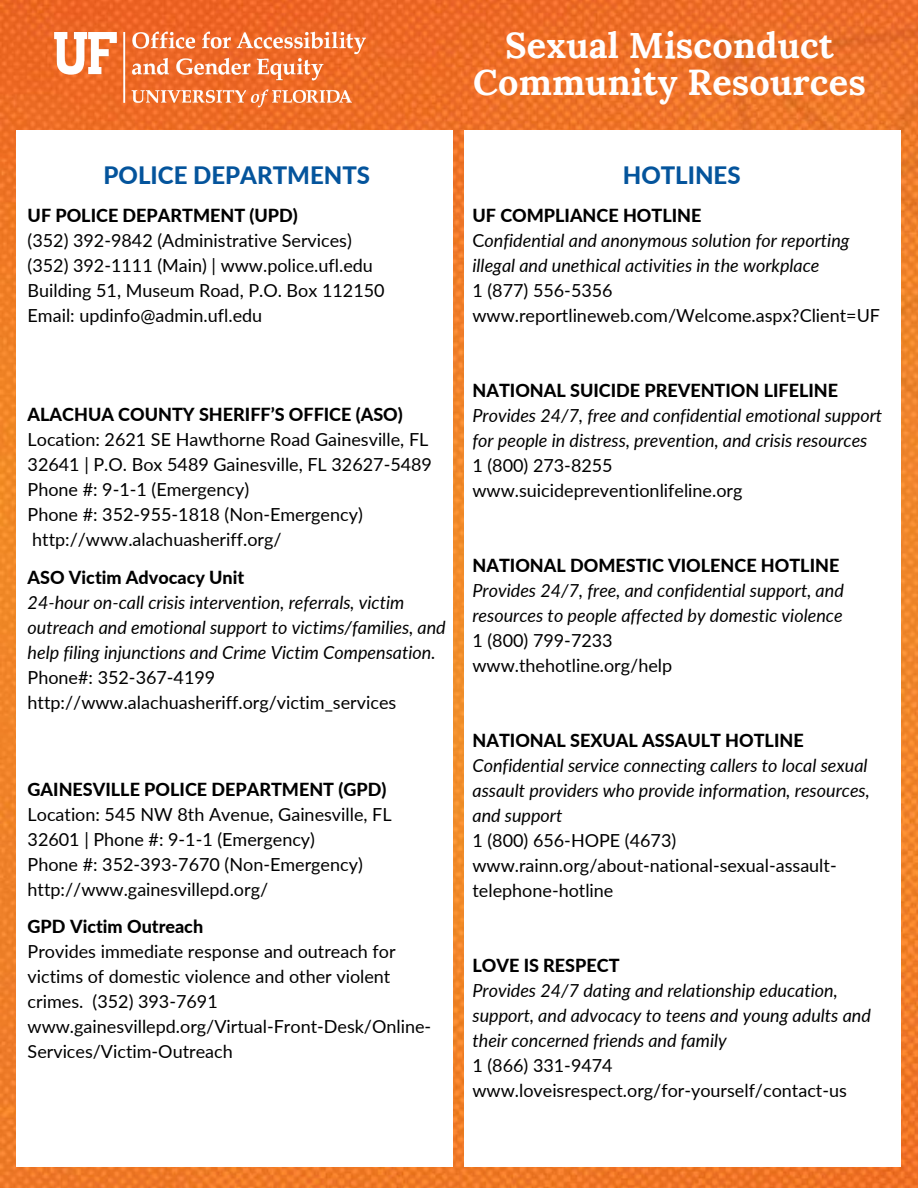
<style>
.page{position:relative;width:918px;height:1188px;background:#fff}
.page>*{position:absolute;margin:0;border:0;box-sizing:border-box;transform-origin:0 0}
.t1{font:700 36px/37.2px "Lora";letter-spacing:.005em;color:#fff;text-align:center}
.t2{font:800 24px "Lato";color:#04549c}
.t3{font:18px/25px "Lato";color:#000}
.t4{font:italic 18px/25px "Lato";color:#000}
.t5{font:800 18px "Lato";color:#000}
.s1{font-style:normal}
</style>
<div class="page">
<img style="left:0;top:0;width:918px;height:1188px">
<div style="left:17px;top:130px;width:436px;height:1036px;background:#fff"></div>
<div style="left:464px;top:130px;width:437px;height:1036px;background:#fff"></div>
<img style="left:42px;top:17px;width:342px;height:93px">
<p class="t2" style="left:104px;top:160px;width:268px">POLICE DEPARTMENTS</p>
<p class="t5" style="left:28px;top:204px;width:272px">UF POLICE DEPARTMENT (UPD)</p>
<p class="t3" style="left:28px;top:228px;width:326px">(352) 392-9842 (Administrative Services)</p>
<p class="t3" style="left:28px;top:253px;width:347px">(352) 392-1111 (Main) | www.police.ufl.edu</p>
<p class="t3" style="left:28px;top:278px;width:359px">Building 51, Museum Road, P.O. Box 112150</p>
<p class="t3" style="left:28px;top:303px;width:236px">Email: updinfo@admin.ufl.edu</p>
<p class="t5" style="left:28px;top:404px;width:377px">ALACHUA COUNTY SHERIFF’S OFFICE (ASO)</p>
<p class="t3" style="left:28px;top:427px;width:406px">Location: 2621 SE Hawthorne Road Gainesville, FL<br>32641 | P.O. Box 5489 Gainesville, FL 32627-5489</p>
<p class="t3" style="left:28px;top:477px;width:223px">Phone #: 9-1-1 (Emergency)</p>
<p class="t3" style="left:28px;top:502px;width:337px">Phone #: 352-955-1818 (Non-Emergency)</p>
<p class="t3" style="left:32px;top:527px;width:251px">http://www.alachuasheriff.org/</p>
<p class="t5" style="left:28px;top:566px;width:218px">ASO Victim Advocacy Unit</p>
<p class="t4" style="left:28px;top:589px;width:420px">24-hour on-call crisis intervention, referrals, victim outreach and emotional support to victims/families, and help filing injunctions and Crime Victim Compensation.<br><span class="s1">Phone#: 352-367-4199 http://www.alachuasheriff.org/victim_services</span></p>
<p class="t5" style="left:28px;top:778px;width:360px">GAINESVILLE POLICE DEPARTMENT (GPD)</p>
<p class="t3" style="left:28px;top:801px;width:366px">Location: 545 NW 8th Avenue, Gainesville, FL<br>32601 | Phone #: 9-1-1 (Emergency)</p>
<p class="t3" style="left:28px;top:851px;width:337px">Phone #: 352-393-7670 (Non-Emergency)</p>
<p class="t3" style="left:28px;top:876px;width:242px">http://www.gainesvillepd.org/</p>
<p class="t5" style="left:28px;top:915px;width:177px">GPD Victim Outreach</p>
<p class="t3" style="left:28px;top:938px;width:370px">Provides immediate response and outreach for victims of domestic violence and other violent crimes. (352) 393-7691</p>
<p class="t3" style="left:28px;top:1013px;width:405px">www.gainesvillepd.org/Virtual-Front-Desk/Online-<br>Services/Victim-Outreach</p>
<p class="t1" style="left:473px;top:26px;width:394px">Sexual Misconduct<br>Community Resources</p>
<p class="t2" style="left:623px;top:160px;width:119px">HOTLINES</p>
<p class="t5" style="left:472px;top:204px;width:230px">UF COMPLIANCE HOTLINE</p>
<p class="t4" style="left:472px;top:228px;width:379px"><span class="s1">C</span>onfidential and anonymous solution for reporting illegal and unethical activities in the workplace</p>
<p class="t3" style="left:472px;top:278px;width:142px">1 (877) 556-5356</p>
<p class="t3" style="left:472px;top:303px;width:409px">www.reportlineweb.com/Welcome.aspx?Client=UF</p>
<p class="t5" style="left:472px;top:379px;width:367px">NATIONAL SUICIDE PREVENTION LIFELINE</p>
<p class="t4" style="left:472px;top:403px;width:411px">Provides 24/7, free and confidential emotional support for people in distress, prevention, and crisis resources</p>
<p class="t3" style="left:472px;top:453px;width:142px">1 (800) 273-8255</p>
<p class="t3" style="left:472px;top:478px;width:272px">www.suicidepreventionlifeline.org</p>
<p class="t5" style="left:472px;top:554px;width:368px">NATIONAL DOMESTIC VIOLENCE HOTLINE</p>
<p class="t4" style="left:472px;top:578px;width:373px">Provides 24/7, free, and confidential support, and resources to people affected by domestic violence</p>
<p class="t3" style="left:472px;top:628px;width:142px">1 (800) 799-7233</p>
<p class="t3" style="left:472px;top:653px;width:201px">www.thehotline.org/help</p>
<p class="t5" style="left:472px;top:729px;width:333px">NATIONAL SEXUAL ASSAULT HOTLINE</p>
<p class="t4" style="left:472px;top:753px;width:399px">Confidential service connecting callers to local sexual assault providers who provide information, resources, and support</p>
<p class="t3" style="left:472px;top:828px;width:205px">1 (800) 656-HOPE (4673)</p>
<p class="t3" style="left:472px;top:853px;width:366px">www.rainn.org/about-national-sexual-assault&shy;telephone-hotline</p>
<p class="t5" style="left:472px;top:954px;width:149px">LOVE IS RESPECT</p>
<p class="t4" style="left:472px;top:978px;width:400px">Provides 24/7 dating and relationship education, support, and advocacy to teens and young adults and their concerned friends and family</p>
<p class="t3" style="left:472px;top:1053px;width:142px">1 (866) 331-9474</p>
<p class="t3" style="left:472px;top:1078px;width:376px">www.loveisrespect.org/for-yourself/contact-us</p>
</div>
